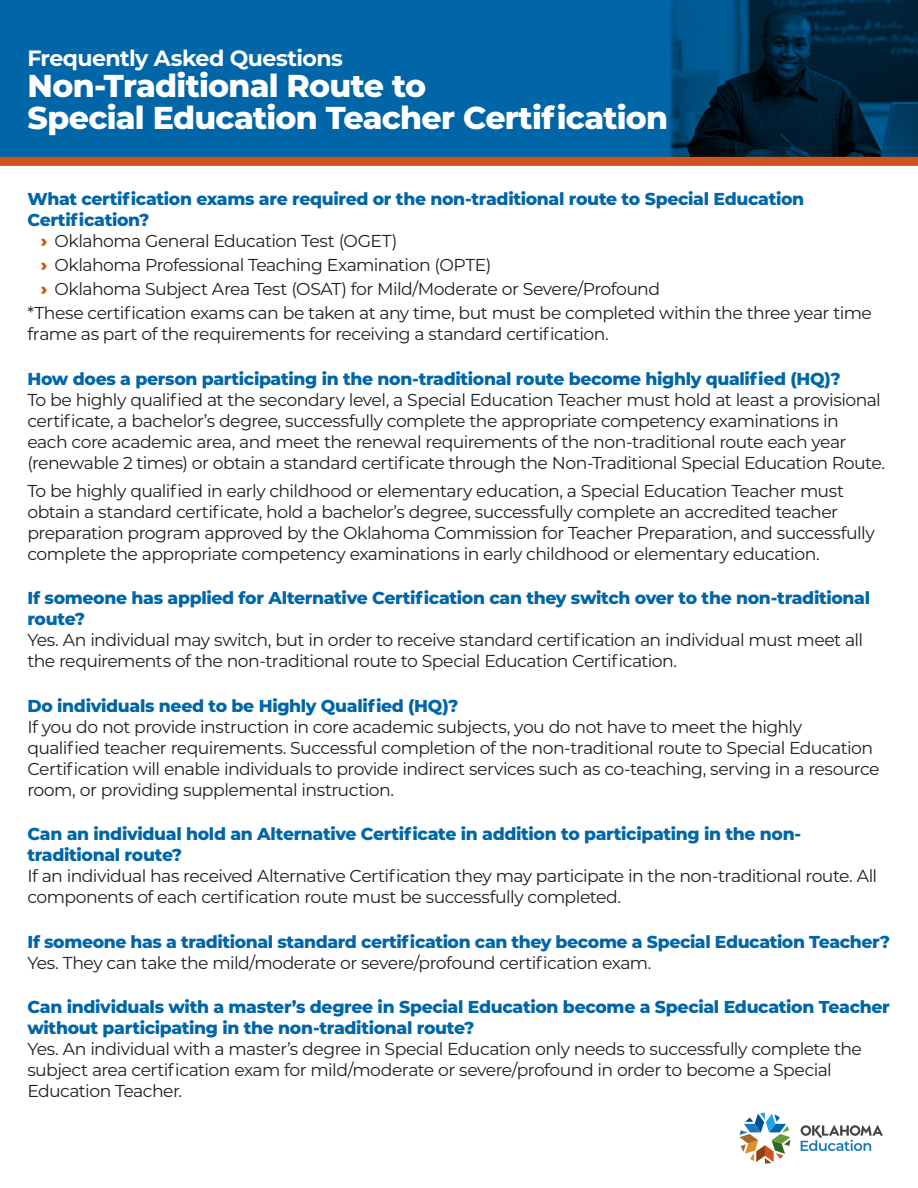
<style>
.page{position:relative;width:918px;height:1188px;background:#fff}
.page>*{position:absolute;margin:0;border:0;box-sizing:border-box;transform-origin:0 0}
.t1{font:800 31.65px/31.7px "Montserrat";letter-spacing:-.025em;color:#fff}
.t2{font:700 22.05px "Montserrat";letter-spacing:-.025em;color:#fff}
.Text{font:17.25px/21px "Montserrat";letter-spacing:-.03em;color:#231f20}
.Question{font:800 17.25px/21px "Montserrat";letter-spacing:-.02em;color:#0066a7}
.s1{font-weight:900;color:#d1541f}
</style>
<div class="page">
<div style="left:0;top:0;width:918px;height:160px;background:#0066a7"></div>
<img style="left:676px;top:0;width:242px;height:157px">
<svg style="left:740px;top:1113px;width:50px;height:51px"></svg>
<svg style="left:801px;top:1125px;width:82px;height:26px"></svg>
<svg style="left:654px;top:0;width:22px;height:157px"></svg>
<div style="left:0;top:157px;width:918px;height:9px;background:#d1541f"></div>
<p class="t2" style="left:27px;top:42px;width:317px">Frequently Asked Questions</p>
<p class="t1" style="left:27px;top:69px;width:642px">Non-Traditional Route to<br>Special Education Teacher Certification</p>
<p class="Question" style="left:27px;top:187px;width:778px">What certification exams are required or the non-traditional route to Special Education<br>Certification?</p>
<p class="Text" style="left:41px;top:229px;width:358px"><span class="s1">›</span> Oklahoma General Education Test (OGET)</p>
<p class="Text" style="left:41px;top:254px;width:452px"><span class="s1">›</span> Oklahoma Professional Teaching Examination (OPTE)</p>
<p class="Text" style="left:41px;top:278px;width:621px"><span class="s1">›</span> Oklahoma Subject Area Test (OSAT) for Mild/Moderate or Severe/Profound</p>
<p class="Text" style="left:27px;top:302px;width:846px">*These certification exams can be taken at any time, but must be completed within the three year time frame as part of the requirements for receiving a standard certification.</p>
<p class="Question" style="left:27px;top:367px;width:815px">How does a person participating in the non-traditional route become highly qualified (HQ)?</p>
<p class="Text" style="left:27px;top:389px;width:859px">To be highly qualified at the secondary level, a Special Education Teacher must hold at least a provisional certificate, a bachelor’s degree, successfully complete the appropriate competency examinations in<br>each core academic area, and meet the renewal requirements of the non-traditional route each year (renewable 2 times) or obtain a standard certificate through the Non-Traditional Special Education Route.</p>
<p class="Text" style="left:27px;top:479px;width:849px">To be highly qualified in early childhood or elementary education, a Special Education Teacher must obtain a standard certificate, hold a bachelor’s degree, successfully complete an accredited teacher preparation program approved by the Oklahoma Commission for Teacher Preparation, and successfully complete the appropriate competency examinations in early childhood or elementary education.</p>
<p class="Question" style="left:27px;top:586px;width:844px">If someone has applied for Alternative Certification can they switch over to the non-traditional route?</p>
<p class="Text" style="left:27px;top:629px;width:837px">Yes. An individual may switch, but in order to receive standard certification an individual must meet all the requirements of the non-traditional route to Special Education Certification.</p>
<p class="Question" style="left:27px;top:694px;width:433px">Do individuals need to be Highly Qualified (HQ)?</p>
<p class="Text" style="left:27px;top:715px;width:854px">If you do not provide instruction in core academic subjects, you do not have to meet the highly<br>qualified teacher requirements. Successful completion of the non-traditional route to Special Education Certification will enable individuals to provide indirect services such as co-teaching, serving in a resource room, or providing supplemental instruction.</p>
<p class="Question" style="left:27px;top:822px;width:775px">Can an individual hold an Alternative Certificate in addition to participating in the non&shy;traditional route?</p>
<p class="Text" style="left:27px;top:865px;width:851px">If an individual has received Alternative Certification they may participate in the non-traditional route. All components of each certification route must be successfully completed.</p>
<p class="Question" style="left:27px;top:930px;width:864px">If someone has a traditional standard certification can they become a Special Education Teacher?</p>
<p class="Text" style="left:27px;top:951px;width:626px">Yes. They can take the mild/moderate or severe/profound certification exam.</p>
<p class="Question" style="left:27px;top:995px;width:864px">Can individuals with a master’s degree in Special Education become a Special Education Teacher without participating in the non-traditional route?</p>
<p class="Text" style="left:27px;top:1038px;width:836px">Yes. An individual with a master’s degree in Special Education only needs to successfully complete the subject area certification exam for mild/moderate or severe/profound in order to become a Special<br>Education Teacher.</p>
</div>
